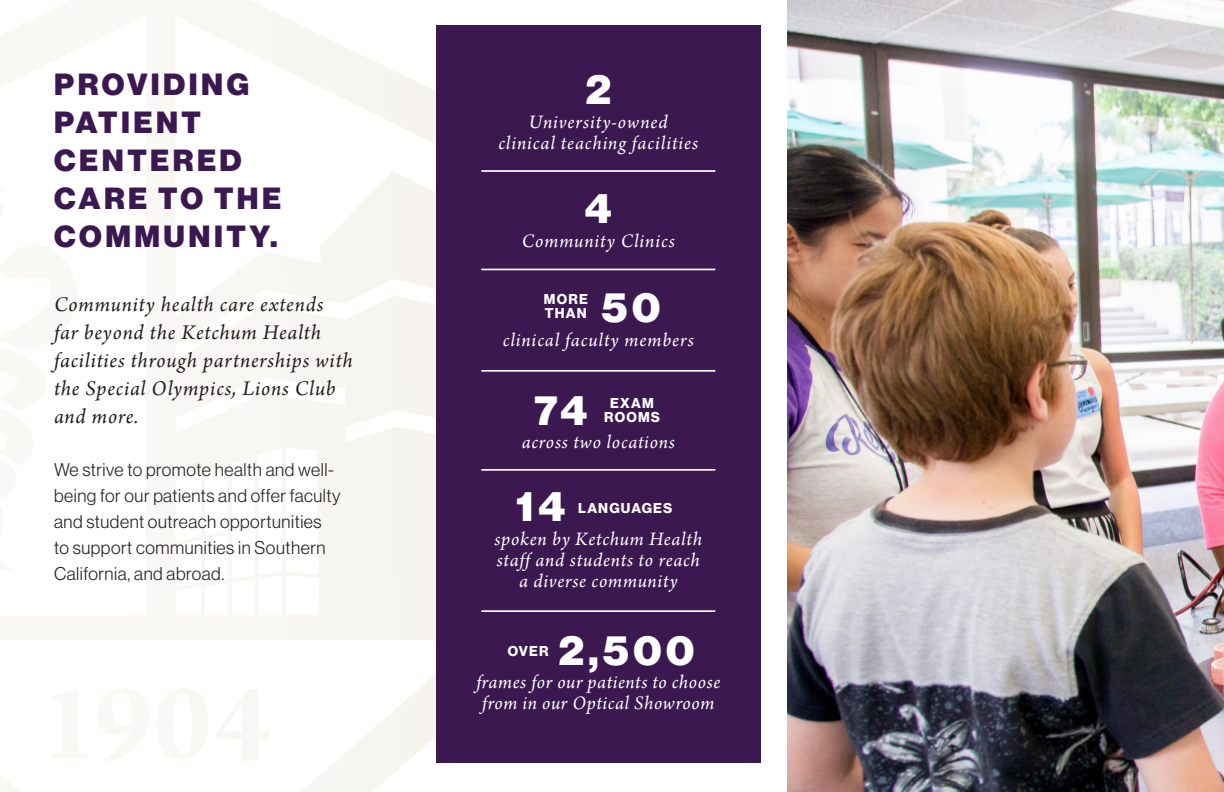
<style>
.page{position:relative;width:1224px;height:792px;background:#fff}
.page>*{position:absolute;margin:0;border:0;box-sizing:border-box;transform-origin:0 0}
.H1-NEW{font:40px "N Haas Grotesk DS Pro 95 Blk";letter-spacing:.115em;color:#fff}
.H1-NEW-2{font:30px/38px "N Haas Grotesk DS Pro 95 Blk";letter-spacing:.115em;color:#3c1851}
.Body_Lead-in{font:italic 22px/28px "Arno Pro";letter-spacing:.035em;color:#231f20}
.Stats{font:italic 20px/20.8px "Arno Pro";letter-spacing:.035em;color:#fff;text-align:center}
.t1{font:18px/26px "N Haas Grotesk DS Pro 45 Lt";letter-spacing:.03em;color:#231f20}
.H1-NEW-3{font:14px/14.2px "N Haas Grotesk DS Pro 75 Bd";letter-spacing:.085em;color:#fff}
</style>
<div class="page">
<img style="left:788px;top:0;width:436px;height:792px">
<svg style="left:168px;top:0;width:268px;height:792px"></svg>
<svg style="left:168px;top:688px;width:103px;height:76px"></svg>
<div style="left:436px;top:25px;width:325px;height:738px;background:#3c1851"></div>
<hr style="left:481px;top:170px;width:234px;height:2px;background:#fff">
<hr style="left:481px;top:370px;width:234px;height:2px;background:#fff">
<hr style="left:481px;top:469px;width:234px;height:2px;background:#fff">
<hr style="left:481px;top:610px;width:234px;height:2px;background:#fff">
<hr style="left:481px;top:269px;width:234px;height:1px;background:#fff">
<p class="H1-NEW-2" style="left:54px;top:66px;width:228px">PROVIDING<br>PATIENT<br>CENTERED<br>CARE TO THE<br>COMMUNITY.</p>
<p class="Body_Lead-in" style="left:54px;top:292px;width:300px">Community health care extends far beyond the Ketchum Health facilities through partnerships with the Special Olympics, Lions Club and more.</p>
<p class="t1" style="left:54px;top:457px;width:288px">We strive to promote health and well&shy;being for our patients and offer faculty and student outreach opportunities to support communities in Southern California, and abroad.</p>
<p class="H1-NEW" style="left:586px;top:67px;width:27px">2</p>
<p class="Stats" style="left:499px;top:113px;width:201px">University-owned clinical teaching facilities</p>
<p class="H1-NEW" style="left:585px;top:185px;width:28px">4</p>
<p class="Stats" style="left:522px;top:231px;width:155px">Community Clinics</p>
<p class="H1-NEW-3" style="left:544px;top:292px;width:45px">MORE<br>THAN</p>
<p class="H1-NEW" style="left:602px;top:285px;width:60px">50</p>
<p class="Stats" style="left:503px;top:331px;width:192px">clinical faculty members</p>
<p class="H1-NEW" style="left:535px;top:387px;width:54px">74</p>
<p class="H1-NEW-3" style="left:604px;top:396px;width:57px;text-align:center">EXAM<br>ROOMS</p>
<p class="Stats" style="left:522px;top:433px;width:155px">across two locations</p>
<p class="H1-NEW" style="left:516px;top:484px;width:51px">14</p>
<p class="H1-NEW-3" style="left:578px;top:501px;width:96px">LANGUAGES</p>
<p class="Stats" style="left:495px;top:530px;width:209px">spoken by Ketchum Health staff and students to reach a diverse community</p>
<p class="H1-NEW-3" style="left:508px;top:645px;width:42px">OVER</p>
<p class="H1-NEW" style="left:559px;top:627px;width:137px">2,500</p>
<p class="Stats" style="left:476px;top:673px;width:245px;text-align:left">frames for our patients to choose from in our Optical Showroom</p>
</div>
